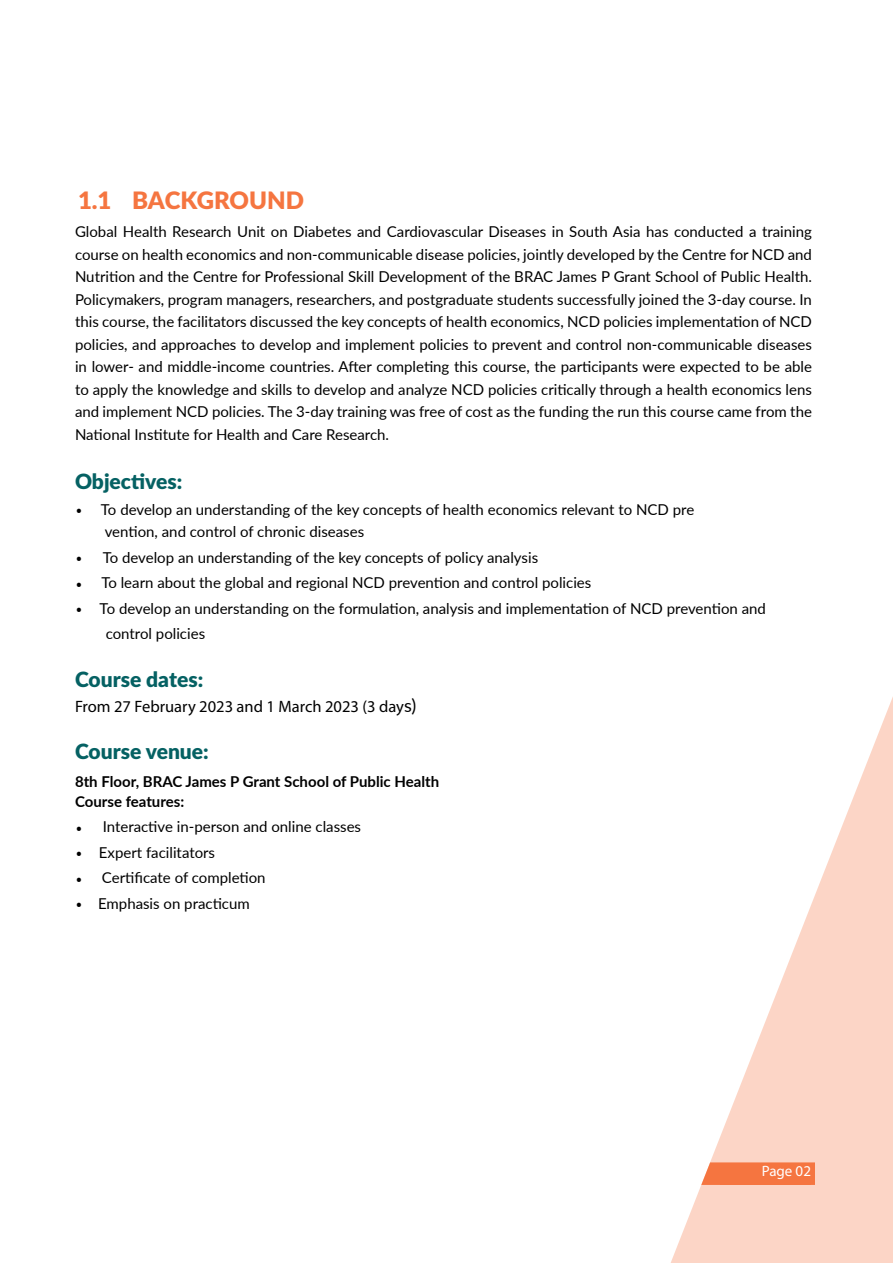
<style>
.page{position:relative;width:893px;height:1263px;background:#fff}
.page>*{position:absolute;margin:0;border:0;box-sizing:border-box;transform-origin:0 0}
.t1{font:34.65px "Lato";color:#000;scale:.95 1}
.t2{font:900 24px "Lato Latin";color:#f57540}
.t3{font:900 21px "Lato Latin";color:#056163}
.t4{font:16.5px "Myriad Pro";color:#000}
.t5{font:15px/22.5px "Lato";color:#000;text-align:justify}
.t6{font:700 15px/19.5px "Lato";color:#000}
.t7{font:15px "Myriad Pro";color:#fff}
.s1{font-size:34.65px}
.s2{font-family:"Lato";font-size:18px}
</style>
<div class="page">
<svg style="left:670px;top:697px;width:223px;height:566px"></svg>
<svg style="left:701px;top:1162px;width:114px;height:23px"></svg>
<div style="left:721px;top:1165px;width:90px;height:19px;background:#f57540"></div>
<h2 class="t2" style="left:78px;top:186px;width:227px">1.1 BACKGROUND</h2>
<p class="t5" style="left:75px;top:220px;width:738px">Global Health Research Unit on Diabetes and Cardiovascular Diseases in South Asia has conducted a training course on health economics and non-communicable disease policies, jointly developed by the Centre for NCD and Nutrition and the Centre for Professional Skill Development of the BRAC James P Grant School of Public Health.<br>Policymakers, program managers, researchers, and postgraduate students successfully joined the 3-day course. In this course, the facilitators discussed the key concepts of health economics, NCD policies implementation of NCD policies, and approaches to develop and implement policies to prevent and control non-communicable diseases in lower- and middle-income countries. After completing this course, the participants were expected to be able to apply the knowledge and skills to develop and analyze NCD policies critically through a health economics lens and implement NCD policies. The 3-day training was free of cost as the funding the run this course came from the National Institute for Health and Care Research.</p>
<h3 class="t3" style="left:75px;top:469px;width:109px">Objectives:</h3>
<h1 class="t1" style="left:75px;top:476px;width:10px">.</h1>
<p class="t5" style="left:101px;top:498px;width:595px">To develop an understanding of the key concepts of health economics relevant to NCD pre vention, and control of chronic diseases</p>
<h1 class="t1" style="left:75px;top:524px;width:10px">.</h1>
<p class="t5" style="left:103px;top:546px;width:437px">To develop an understanding of the key concepts of policy analysis</p>
<p class="t5" style="left:75px;top:571px;width:518px"><span class="s1">.</span> To learn about the global and regional NCD prevention and control policies</p>
<p class="t5" style="left:75px;top:597px;width:692px"><span class="s1">.</span> To develop an understanding on the formulation, analysis and implementation of NCD prevention and</p>
<p class="t5" style="left:106px;top:622px;width:101px">control policies</p>
<h3 class="t3" style="left:75px;top:667px;width:130px">Course dates:</h3>
<p class="t4" style="left:75px;top:696px;width:343px">From 27 February 2023 and 1 March 2023 (3 day<span class="s2">s)</span></p>
<h3 class="t3" style="left:75px;top:738px;width:135px">Course venue:</h3>
<p class="t6" style="left:75px;top:771px;width:366px">8th Floor, BRAC James P Grant School of Public Health<br>Course features:</p>
<h1 class="t1" style="left:75px;top:793px;width:10px">.</h1>
<p class="t5" style="left:103px;top:815px;width:260px">Interactive in-person and online classes</p>
<h1 class="t1" style="left:75px;top:819px;width:10px">.</h1>
<p class="t5" style="left:99px;top:840px;width:118px">Expert facilitators</p>
<h1 class="t1" style="left:75px;top:844px;width:10px">.</h1>
<p class="t5" style="left:102px;top:866px;width:165px">Certificate of completion</p>
<h1 class="t1" style="left:75px;top:870px;width:10px">.</h1>
<p class="t5" style="left:98px;top:891px;width:153px">Emphasis on practicum</p>
<p class="t7" style="left:762px;top:1162px;width:51px">Page 02</p>
</div>
